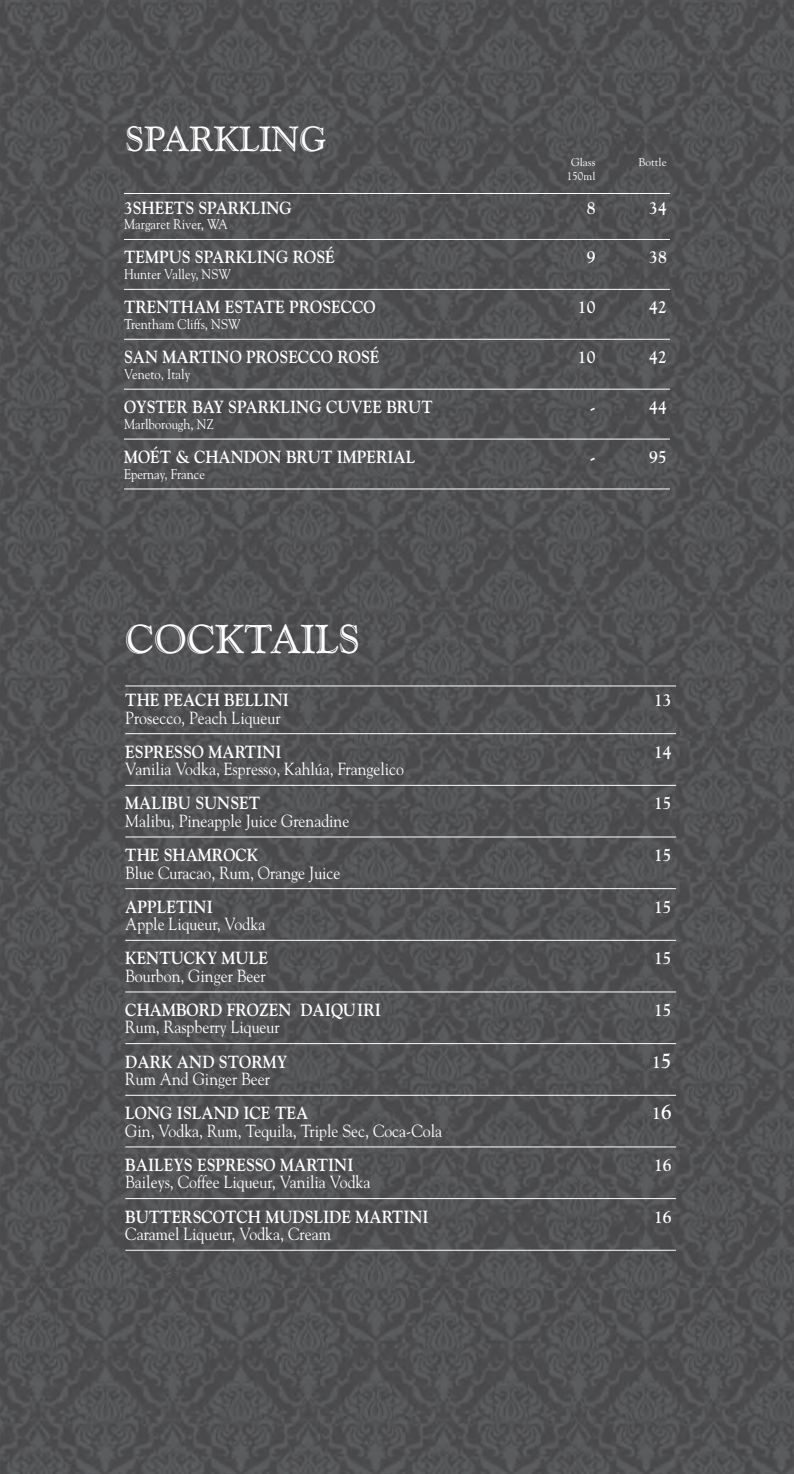
<style>
.page{position:relative;width:794px;height:1474px;background:#fff}
.page>*{position:absolute;margin:0;border:0;box-sizing:border-box;transform-origin:0 0}
.t1{font:40.25px "Goudy Handtooled BT";color:#fff}
.t2{font:35px "Goudy Handtooled BT";color:#fff}
.t3{font:700 17.5px "Goudy";color:#fff;scale:.9 1}
.t4{font:17.5px "Goudy";color:#fff;scale:.9 1}
.t5{font:14px "Goudy";color:#fff;scale:.9 1}
.t6{font:11.2px "Goudy";color:#fff}
.s1{font-size:21px}
</style>
<div class="page">
<img style="left:0;top:0;width:794px;height:1473px">
<hr style="left:124px;top:193px;width:546px;height:1px;background:#fff">
<hr style="left:124px;top:239px;width:546px;height:1px;background:#fff">
<hr style="left:124px;top:289px;width:546px;height:1px;background:#fff">
<hr style="left:124px;top:339px;width:546px;height:1px;background:#fff">
<hr style="left:124px;top:389px;width:546px;height:1px;background:#fff">
<hr style="left:124px;top:439px;width:546px;height:1px;background:#fff">
<hr style="left:124px;top:488px;width:546px;height:1px;background:#fff">
<hr style="left:125px;top:685px;width:551px;height:1px;background:#fff">
<hr style="left:125px;top:733px;width:551px;height:1px;background:#fff">
<hr style="left:125px;top:785px;width:551px;height:1px;background:#fff">
<hr style="left:125px;top:836px;width:551px;height:1px;background:#fff">
<hr style="left:125px;top:888px;width:551px;height:1px;background:#fff">
<hr style="left:125px;top:940px;width:551px;height:1px;background:#fff">
<hr style="left:125px;top:991px;width:551px;height:1px;background:#fff">
<hr style="left:125px;top:1043px;width:551px;height:1px;background:#fff">
<hr style="left:125px;top:1094px;width:551px;height:1px;background:#fff">
<hr style="left:125px;top:1146px;width:551px;height:1px;background:#fff">
<hr style="left:125px;top:1198px;width:551px;height:1px;background:#fff">
<hr style="left:125px;top:1249px;width:551px;height:1px;background:#fff">
<p class="t2" style="left:125px;top:117px;width:202px">SPARKLING</p>
<p class="t6" style="left:571px;top:155px;width:26px">Glass</p>
<p class="t6" style="left:638px;top:155px;width:30px">Bottle</p>
<p class="t6" style="left:566px;top:169px;width:30px">150ml</p>
<p class="t3" style="left:124px;top:197px;width:188px">3SHEETS SPARKLING</p>
<p class="t3" style="left:587px;top:197px;width:11px">8</p>
<p class="t3" style="left:649px;top:197px;width:21px">34</p>
<p class="t5" style="left:124px;top:216px;width:117px">Margaret River, WA</p>
<p class="t3" style="left:124px;top:247px;width:235px">TEMPUS SPARKLING ROSÉ</p>
<p class="t3" style="left:587px;top:247px;width:11px">9</p>
<p class="t3" style="left:649px;top:247px;width:21px">38</p>
<p class="t5" style="left:124px;top:266px;width:120px">Hunter Valley, NSW</p>
<p class="t3" style="left:124px;top:297px;width:281px">TRENTHAM ESTATE PROSECCO</p>
<p class="t3" style="left:578px;top:297px;width:21px">10</p>
<p class="t3" style="left:649px;top:297px;width:21px">42</p>
<p class="t5" style="left:124px;top:315px;width:131px">Trentham Cliffs, NSW</p>
<p class="t3" style="left:124px;top:347px;width:285px">SAN MARTINO PROSECCO ROSÉ</p>
<p class="t3" style="left:578px;top:347px;width:21px">10</p>
<p class="t3" style="left:649px;top:347px;width:21px">42</p>
<p class="t5" style="left:124px;top:365px;width:75px">Veneto, Italy</p>
<p class="t3" style="left:124px;top:396px;width:344px">OYSTER BAY SPARKLING CUVEE BRUT</p>
<p class="t3" style="left:590px;top:396px;width:7px">-</p>
<p class="t3" style="left:649px;top:396px;width:21px">44</p>
<p class="t5" style="left:124px;top:415px;width:101px">Marlborough, NZ</p>
<p class="t3" style="left:124px;top:446px;width:325px">MOÉT &amp; CHANDON BRUT IMPERIAL</p>
<p class="t3" style="left:590px;top:446px;width:7px">-</p>
<p class="t3" style="left:649px;top:446px;width:21px">95</p>
<p class="t5" style="left:124px;top:465px;width:91px">Epernay, France</p>
<p class="t1" style="left:125px;top:614px;width:236px">COCKTAILS</p>
<p class="t3" style="left:125px;top:689px;width:183px">THE PEACH BELLINI</p>
<p class="t3" style="left:654px;top:689px;width:21px">13</p>
<p class="t4" style="left:125px;top:706px;width:174px">Prosecco, Peach Liqueur</p>
<p class="t3" style="left:125px;top:741px;width:175px">ESPRESSO MARTINI</p>
<p class="t3" style="left:654px;top:741px;width:21px">14</p>
<p class="t4" style="left:125px;top:758px;width:311px">Vanilia Vodka, Espresso, Kahlúa, Frangelico</p>
<p class="t3" style="left:125px;top:792px;width:151px">MALIBU SUNSET</p>
<p class="t3" style="left:654px;top:792px;width:21px">15</p>
<p class="t4" style="left:125px;top:810px;width:250px">Malibu, Pineapple Juice Grenadine</p>
<p class="t3" style="left:125px;top:844px;width:149px">THE SHAMROCK</p>
<p class="t3" style="left:654px;top:844px;width:21px">15</p>
<p class="t4" style="left:125px;top:861px;width:241px">Blue Curacao, Rum, Orange Juice</p>
<p class="t3" style="left:125px;top:896px;width:99px">APPLETINI</p>
<p class="t3" style="left:654px;top:896px;width:21px">15</p>
<p class="t4" style="left:125px;top:913px;width:157px">Apple Liqueur, Vodka</p>
<p class="t3" style="left:125px;top:947px;width:160px">KENTUCKY MULE</p>
<p class="t3" style="left:654px;top:947px;width:21px">15</p>
<p class="t4" style="left:125px;top:964px;width:158px">Bourbon, Ginger Beer</p>
<p class="t3" style="left:125px;top:999px;width:285px">CHAMBORD FROZEN DAIQUIRI</p>
<p class="t3" style="left:654px;top:999px;width:21px">15</p>
<p class="t4" style="left:125px;top:1016px;width:173px">Rum, Raspberry Liqueur</p>
<p class="t3" style="left:125px;top:1051px;width:181px">DARK AND STORMY</p>
<p class="t3" style="left:652px;top:1051px;width:23px">1<span class="s1">5</span></p>
<p class="t4" style="left:125px;top:1068px;width:162px">Rum And Ginger Beer</p>
<p class="t3" style="left:125px;top:1102px;width:205px">LONG ISLAND ICE TEA</p>
<p class="t3" style="left:652px;top:1102px;width:23px">1<span class="s1">6</span></p>
<p class="t4" style="left:125px;top:1119px;width:353px">Gin, Vodka, Rum, Tequila, Triple Sec, Coca-Cola</p>
<p class="t3" style="left:125px;top:1154px;width:255px">BAILEYS ESPRESSO MARTINI</p>
<p class="t3" style="left:654px;top:1154px;width:21px">16</p>
<p class="t4" style="left:125px;top:1171px;width:274px">Baileys, Coffee Liqueur, Vanilia Vodka</p>
<p class="t3" style="left:125px;top:1205px;width:339px">BUTTERSCOTCH MUDSLIDE MARTINI</p>
<p class="t3" style="left:654px;top:1205px;width:21px">16</p>
<p class="t4" style="left:125px;top:1223px;width:230px">Caramel Liqueur, Vodka, Cream</p>
</div>
